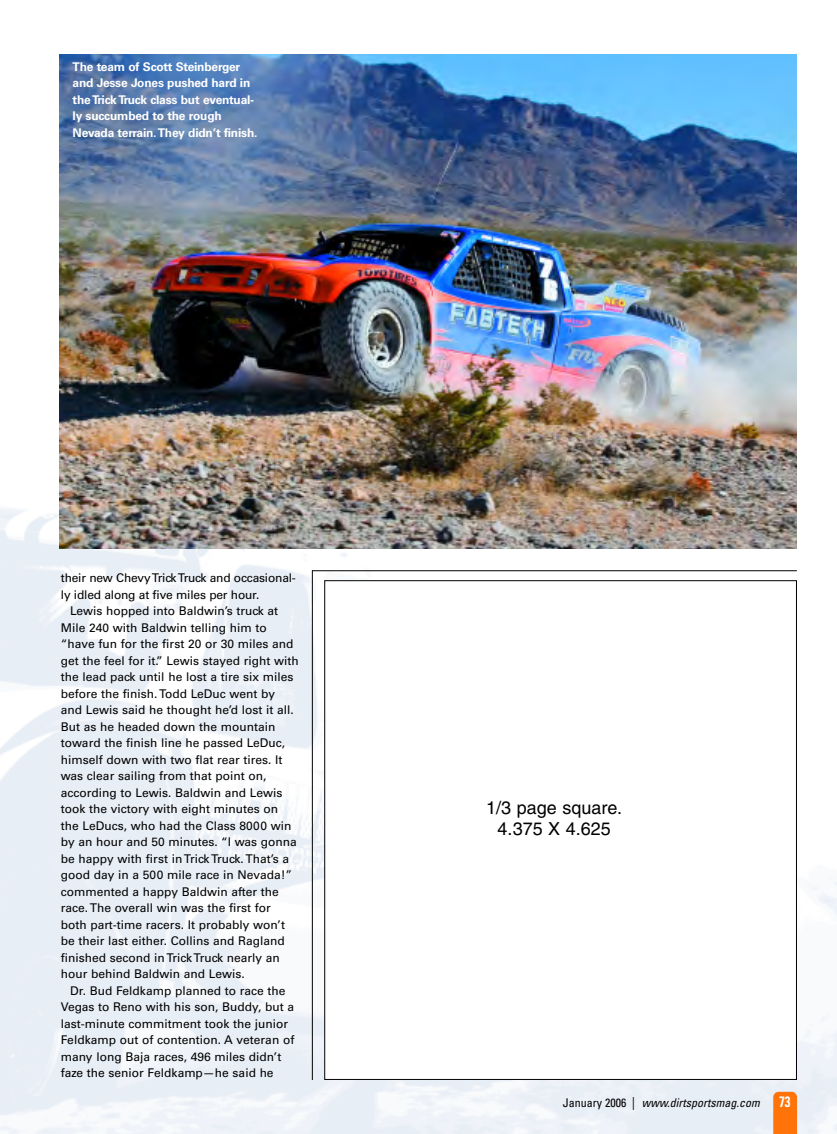
<style>
.page{position:relative;width:837px;height:1134px;background:#fff}
.page>*{position:absolute;margin:0;border:0;box-sizing:border-box;transform-origin:0 0}
.t1{font:18px/21.6px "Helvetica";color:#000;text-align:center}
.t2{font:700 condensed 15px "Univers";color:#fff;scale:.85 1}
.t3{font:12px/16.5px "Univers";color:#000}
.t4{font:700 12px/16.5px "Univers";letter-spacing:-.015em;color:#fff}
.t5{font:italic condensed 12px "Univers";color:#000}
.s1{font-style:normal}
.s2{font-weight:300;font-style:normal;font-stretch:ultra-condensed;font-size:18px}
</style>
<div class="page">
<svg style="left:773px;top:1092px;width:24px;height:42px"></svg>
<hr style="left:312px;top:570px;width:1px;height:510px;background:#000">
<hr style="left:312px;top:570px;width:485px;height:1px;background:#000">
<img style="left:59px;top:54px;width:738px;height:495px">
<p class="t4" style="left:73px;top:59px;width:186px">The team of Scott Steinberger and Jesse Jones pushed hard in the Trick Truck class but eventual&shy;ly succumbed to the rough<br>Nevada terrain.They didn’t finish.</p>
<p class="t3" style="left:61px;top:571px;width:237px">their new Chevy Trick Truck and occasional&shy;ly idled along at five miles per hour.</p>
<p class="t3" style="left:61px;top:604px;width:239px;text-indent:9px">Lewis hopped into Baldwin’s truck at Mile 240 with Baldwin telling him to “have fun for the first 20 or 30 miles and get the feel for it.” Lewis stayed right with the lead pack until he lost a tire six miles before the finish. Todd LeDuc went by and Lewis said he thought he’d lost it all.<br>But as he headed down the mountain toward the finish line he passed LeDuc, himself down with two flat rear tires. It was clear sailing from that point on, according to Lewis. Baldwin and Lewis took the victory with eight minutes on the LeDucs, who had the Class 8000 win by an hour and 50 minutes. “I was gonna be happy with first in Trick Truck. That’s a good day in a 500 mile race in Nevada!” commented a happy Baldwin after the race. The overall win was the first for both part-time racers. It probably won’t be their last either. Collins and Ragland finished second in Trick Truck nearly an hour behind Baldwin and Lewis.</p>
<p class="t3" style="left:61px;top:983px;width:235px;text-indent:9px">Dr. Bud Feldkamp planned to race the Vegas to Reno with his son, Buddy, but a last-minute commitment took the junior Feldkamp out of contention. A veteran of many long Baja races, 496 miles didn’t faze the senior Feldkamp—he said he</p>
<h1 class="t1" style="left:486px;top:798px;width:137px">1/3 page square.<br>4.375 X 4.625</h1>
<p class="t5" style="left:563px;top:1098px;width:198px"><span class="s1">January 2006</span> <span class="s2">I</span> www.dirtsportsmag.com</p>
<p class="t2" style="left:779px;top:1096px;width:15px">73</p>
</div>
